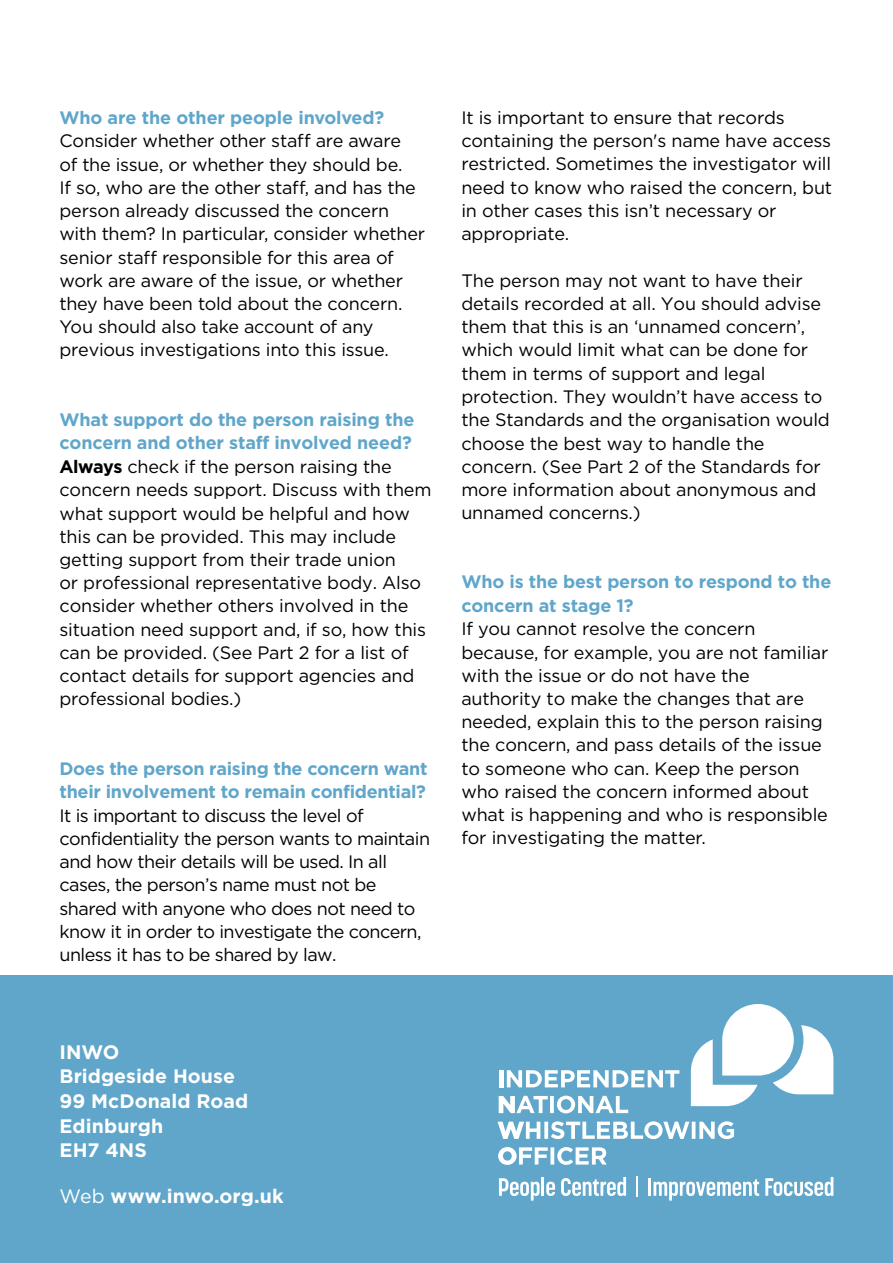
<style>
.page{position:relative;width:893px;height:1263px;background:#fff}
.page>*{position:absolute;margin:0;border:0;box-sizing:border-box;transform-origin:0 0}
.t1{font:700 19.5px/24.6px "Gotham";letter-spacing:.005em;color:#fff}
.t2{font:18px/23.2px "Gotham";letter-spacing:-.01em;color:#000}
.t3{font:18px/23.1px "Gotham";letter-spacing:-.03em;color:#000}
.t4{font:700 18px/23.2px "Gotham";letter-spacing:-.015em;color:#60a6ca}
.s1{font-weight:700;color:#60a6ca}
.s2{font-weight:700}
.s3{font-weight:400}
</style>
<div class="page">
<div style="left:0;top:976px;width:893px;height:287px;background:#60a6ca"></div>
<svg style="left:691px;top:1004px;width:142px;height:102px"></svg>
<svg style="left:499px;top:1177px;width:56px;height:23px"></svg>
<svg style="left:561px;top:1177px;width:65px;height:19px"></svg>
<svg style="left:637px;top:1177px;width:1px;height:20px"></svg>
<hr style="left:648px;top:1178px;width:3px;height:18px;background:#fff">
<svg style="left:653px;top:1179px;width:106px;height:21px"></svg>
<svg style="left:765px;top:1177px;width:68px;height:19px"></svg>
<svg style="left:498px;top:1147px;width:109px;height:18px"></svg>
<svg style="left:497px;top:1121px;width:237px;height:18px"></svg>
<svg style="left:499px;top:1096px;width:129px;height:17px"></svg>
<svg style="left:507px;top:1070px;width:172px;height:17px"></svg>
<div style="left:499px;top:1070px;width:5px;height:17px;background:#fff"></div>
<p class="t4" style="left:60px;top:106px;width:326px">Who are the other people involved?</p>
<p class="t2" style="left:60px;top:129px;width:367px">Consider whether other staff are aware<br>of the issue, or whether they should be.<br>If so, who are the other staff, and has the person already discussed the concern with them? In particular, consider whether senior staff responsible for this area of work are aware of the issue, or whether they have been told about the concern.<br>You should also take account of any previous investigations into this issue.</p>
<p class="t2" style="left:60px;top:408px;width:373px"><span class="s1">What support do the person raising the concern and other staff involved need?<br></span><span class="s2">Always</span> check if the person raising the concern needs support. Discuss with them what support would be helpful and how this can be provided. This may include getting support from their trade union<br>or professional representative body. Also consider whether others involved in the situation need support and, if so, how this can be provided. (See Part 2 for a list of contact details for support agencies and professional bodies.)</p>
<p class="t4" style="left:60px;top:757px;width:370px">Does the person raising the concern want their involvement to remain confidential?</p>
<p class="t3" style="left:60px;top:803px;width:372px">It is important to discuss the level of confidentiality the person wants to maintain and how their details will be used. In all cases, the person’s name must not be shared with anyone who does not need to know it in order to investigate the concern, unless it has to be shared by law.</p>
<p class="t2" style="left:461px;top:106px;width:372px">It is important to ensure that records containing the person's name have access restricted. Sometimes the investigator will need to know who raised the concern, but in other cases this isn’t necessary or appropriate.</p>
<p class="t2" style="left:461px;top:268px;width:370px">The person may not want to have their details recorded at all. You should advise them that this is an ‘unnamed concern’, which would limit what can be done for them in terms of support and legal protection. They wouldn’t have access to the Standards and the organisation would choose the best way to handle the concern. (See Part 2 of the Standards for more information about anonymous and unnamed concerns.)</p>
<p class="t4" style="left:461px;top:570px;width:371px">Who is the best person to respond to the concern at stage 1?</p>
<p class="t2" style="left:461px;top:617px;width:369px">If you cannot resolve the concern because, for example, you are not familiar with the issue or do not have the authority to make the changes that are needed, explain this to the person raising the concern, and pass details of the issue to someone who can. Keep the person who raised the concern informed about what is happening and who is responsible for investigating the matter.</p>
<p class="t1" style="left:60px;top:1039px;width:190px">INWO<br>Bridgeside House<br>99 McDonald Road<br>Edinburgh<br>EH7 4NS</p>
<p class="t1" style="left:60px;top:1183px;width:226px"><span class="s3">Web</span> www.inwo.org.uk</p>
</div>
